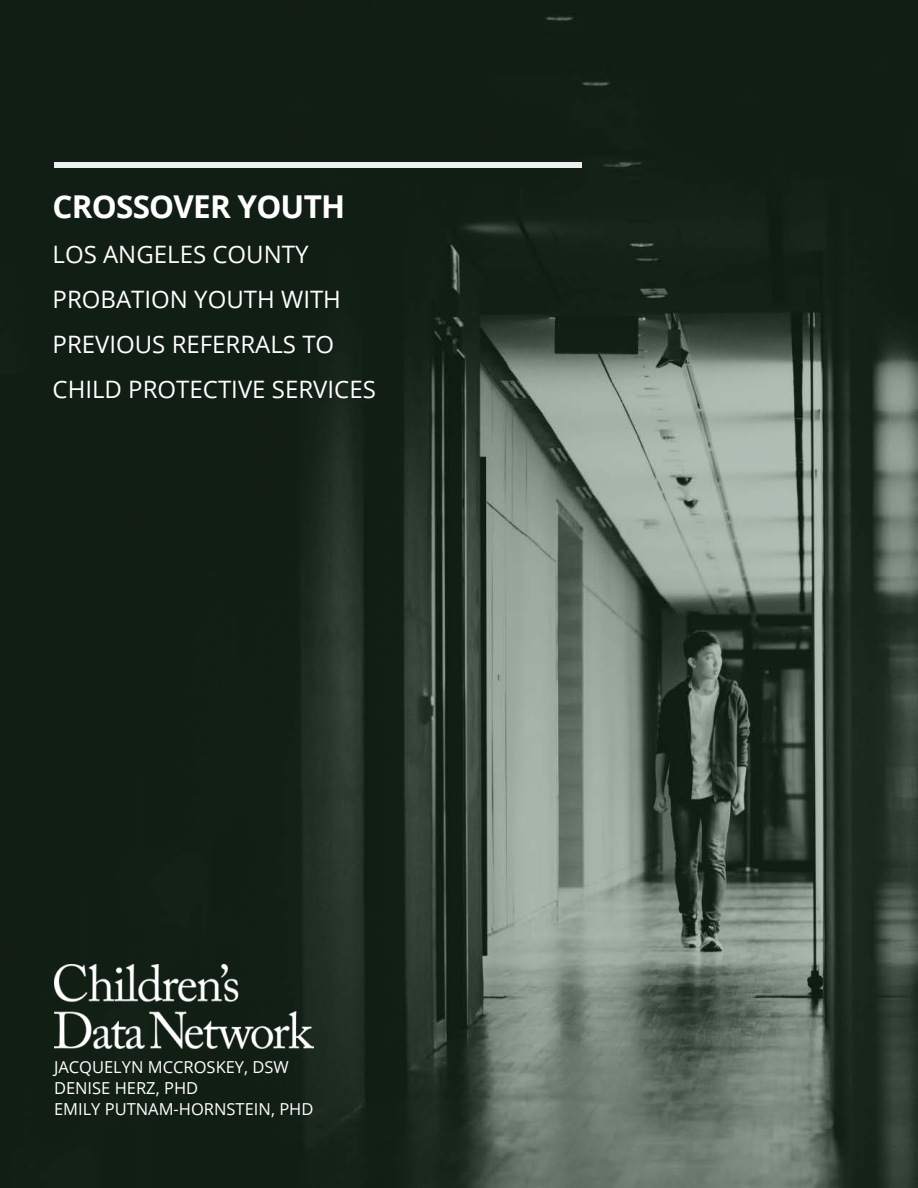
<style>
.page{position:relative;width:918px;height:1188px;background:#fff}
.page>*{position:absolute;margin:0;border:0;box-sizing:border-box;transform-origin:0 0}
.t1{font:700 31.5px "Open Sans";letter-spacing:-.025em;color:#fff}
.t2{font:24px/45px "Open Sans";color:#fff}
.t3{font:16.5px/21px "Open Sans";color:#fff}
</style>
<div class="page">
<img style="left:0;top:0;width:918px;height:1188px">
<div style="left:54px;top:162px;width:527px;height:6px;background:#edeff0"></div>
<img style="left:54px;top:964px;width:259px;height:84px">
<h1 class="t1" style="left:53px;top:185px;width:294px">CROSSOVER YOUTH</h1>
<p class="t2" style="left:53px;top:231px;width:325px">LOS ANGELES COUNTY<br>PROBATION YOUTH WITH<br>PREVIOUS REFERRALS TO<br>CHILD PROTECTIVE SERVICES</p>
<p class="t3" style="left:54px;top:1056px;width:261px">JACQUELYN MCCROSKEY, DSW<br>DENISE HERZ, PHD<br>EMILY PUTNAM-HORNSTEIN, PHD</p>
</div>
